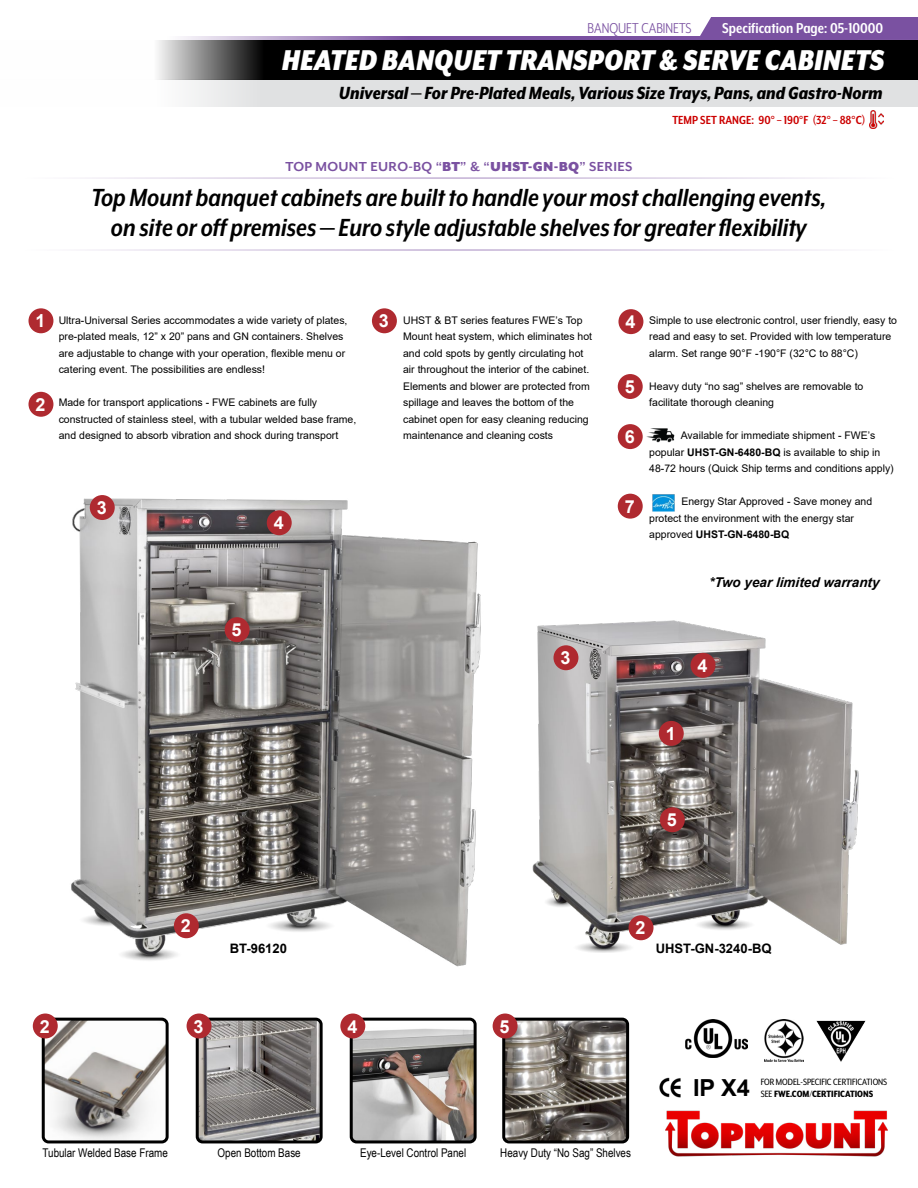
<style>
.page{position:relative;width:918px;height:1188px;background:#fff}
.page>*{position:absolute;margin:0;border:0;box-sizing:border-box;transform-origin:0 0}
.t1{font:italic 900 33px "Mr Eaves XL Mod Nar OT";color:#fff}
.t2{font:italic 700 28.5px/30px "Mr Eaves XL Mod Nar OT";color:#000;text-align:center}
.t3{font:700 23.55px "Arial";color:#000}
.t4{font:italic 800 20.25px "Mr Eaves XL Mod Nar OT";color:#000}
.t5{font:700 18px "Arial";color:#fff}
.t6{font:700 16.5px "Mr Eaves XL Mod Nar OT";color:#fff}
.t7{font:16.5px "Mr Eaves XL Mod Nar OT";color:#7a51a1}
.t8{font:700 15px "Mr Eaves XL Mod OT";letter-spacing:.02em;color:#7a51a1}
.t9{font:700 13.5px "Mr Eaves XL Mod Nar OT";color:#c00}
.t10{font:italic 700 13.5px "Arial";color:#000}
.t11{font:700 13.05px "Arial";color:#000}
.t12{font:12px "Arial Narrow";color:#000}
.t13{font:10.5px/16.5px "Arial";color:#000}
.t14{font:10.5px/12.6px "Mr Eaves XL Mod Nar OT";color:#000}
.s1{font-weight:700;font-style:normal}
.s2{font-weight:900}
.s3{font-style:normal}
.s4{font-weight:700}
.s5{font-weight:800}
</style>
<div class="page">
<img style="left:351px;top:1022px;width:122px;height:120px">
<div style="left:350px;top:1018px;width:127px;height:125px;border:3px solid #000;border-radius:5px"></div>
<img style="left:71px;top:495px;width:410px;height:472px">
<img style="left:532px;top:620px;width:327px;height:332px">
<img style="left:506px;top:1019px;width:122px;height:123px">
<div style="left:502px;top:1018px;width:127px;height:125px;border:3px solid #000;border-radius:5px"></div>
<div style="left:28px;top:308px;width:25px;height:25px;background:#af2a30;border-radius:50%"></div>
<div style="left:174px;top:913px;width:25px;height:25px;background:#af2a30;border-radius:50%"></div>
<div style="left:629px;top:915px;width:25px;height:25px;background:#af2a30;border-radius:50%"></div>
<div style="left:28px;top:392px;width:25px;height:25px;background:#af2a30;border-radius:50%"></div>
<div style="left:372px;top:308px;width:25px;height:25px;background:#af2a30;border-radius:50%"></div>
<div style="left:225px;top:617px;width:25px;height:25px;background:#af2a30;border-radius:50%"></div>
<div style="left:660px;top:807px;width:25px;height:25px;background:#af2a30;border-radius:50%"></div>
<div style="left:618px;top:309px;width:25px;height:25px;background:#af2a30;border-radius:50%"></div>
<div style="left:691px;top:653px;width:24px;height:25px;background:#af2a30;border-radius:50%"></div>
<div style="left:267px;top:510px;width:25px;height:25px;background:#af2a30;border-radius:50%"></div>
<div style="left:659px;top:721px;width:25px;height:25px;background:#af2a30;border-radius:50%"></div>
<div style="left:618px;top:374px;width:25px;height:25px;background:#af2a30;border-radius:50%"></div>
<div style="left:554px;top:645px;width:24px;height:25px;background:#af2a30;border-radius:50%"></div>
<div style="left:90px;top:495px;width:25px;height:25px;background:#af2a30;border-radius:50%"></div>
<div style="left:618px;top:424px;width:25px;height:25px;background:#af2a30;border-radius:50%"></div>
<div style="left:618px;top:494px;width:25px;height:25px;background:#af2a30;border-radius:50%"></div>
<img style="left:197px;top:1022px;width:122px;height:120px">
<div style="left:196px;top:1018px;width:127px;height:125px;border:3px solid #000;border-radius:5px"></div>
<div style="left:187px;top:1014px;width:25px;height:24px;background:#af2a30;border-radius:50%"></div>
<div style="left:340px;top:1014px;width:25px;height:24px;background:#af2a30;border-radius:50%"></div>
<div style="left:493px;top:1014px;width:25px;height:24px;background:#af2a30;border-radius:50%"></div>
<img style="left:43px;top:1022px;width:122px;height:120px">
<div style="left:42px;top:1018px;width:127px;height:125px;border:3px solid #000;border-radius:5px"></div>
<div style="left:33px;top:1014px;width:25px;height:24px;background:#af2a30;border-radius:50%"></div>
<img style="left:652px;top:494px;width:23px;height:17px">
<img style="left:646px;top:428px;width:29px;height:15px">
<img style="left:665px;top:1110px;width:223px;height:47px">
<img style="left:764px;top:1019px;width:40px;height:43px">
<img style="left:685px;top:1020px;width:63px;height:38px">
<img style="left:816px;top:1021px;width:50px;height:41px">
<div style="left:0;top:80px;width:918px;height:27px;background:linear-gradient(to right,#f6f7f7,#d7d8da)"></div>
<svg style="left:158px;top:40px;width:760px;height:39px;fill:#000"></svg>
<div style="left:700px;top:17px;width:218px;height:23px;background:#7a51a1"></div>
<svg style="left:181px;top:36px;width:677px;height:4px;fill:#7a51a1"></svg>
<hr style="left:278px;top:78px;width:640px;height:2px;background:#000">
<img style="left:869px;top:111px;width:14px;height:18px">
<svg style="left:85px;top:177px;width:749px;height:74px"></svg>
<img style="left:659px;top:1077px;width:22px;height:21px">
<h3 class="t7" style="left:588px;top:19px;width:106px">BANQUET CABINETS</h3>
<h3 class="t6" style="left:722px;top:19px;width:163px">Specification Page: 05-10000</h3>
<h1 class="t1" style="left:282px;top:44px;width:604px">HEATED BANQUET TRANSPORT &amp; SERVE CABINETS</h1>
<h3 class="t4" style="left:339px;top:83px;width:545px">Universal <span class="s1">—</span> For Pre-Plated Meals, Various Size Trays, Pans, and Gastro-Norm</h3>
<p class="t9" style="left:673px;top:113px;width:194px">TEMP SET RANGE: 90° – 190°F (32° – 88°C)</p>
<h3 class="t8" style="left:286px;top:159px;width:348px">TOP MOUNT EURO-BQ “<span class="s2">BT</span>” &amp; “<span class="s2">UHST-GN-BQ</span>” SERIES</h3>
<h2 class="t2" style="left:92px;top:183px;width:736px">Top Mount banquet cabinets are built to handle your most challenging events, on site or off premises <span class="s3">—</span> Euro style adjustable shelves for greater flexibility</h2>
<h3 class="t5" style="left:35px;top:308px;width:12px">1</h3>
<h3 class="t5" style="left:35px;top:392px;width:12px">2</h3>
<p class="t13" style="left:59px;top:312px;width:290px">Ultra-Universal Series accommodates a wide variety of plates, pre-plated meals, 12” x 20” pans and GN containers. Shelves are adjustable to change with your operation, flexible menu or catering event. The possibilities are endless!</p>
<p class="t13" style="left:59px;top:394px;width:299px">Made for transport applications - FWE cabinets are fully constructed of stainless steel, with a tubular welded base frame, and designed to absorb vibration and shock during transport</p>
<h3 class="t5" style="left:97px;top:495px;width:12px">3</h3>
<h3 class="t5" style="left:274px;top:510px;width:12px">4</h3>
<h3 class="t5" style="left:232px;top:617px;width:12px">5</h3>
<h3 class="t5" style="left:379px;top:308px;width:12px">3</h3>
<h3 class="t5" style="left:625px;top:309px;width:12px">4</h3>
<p class="t13" style="left:403px;top:312px;width:191px">UHST &amp; BT series features FWE’s Top Mount heat system, which eliminates hot and cold spots by gently circulating hot air throughout the interior of the cabinet.<br>Elements and blower are protected from spillage and leaves the bottom of the cabinet open for easy cleaning reducing maintenance and cleaning costs</p>
<p class="t13" style="left:649px;top:312px;width:249px">Simple to use electronic control, user friendly, easy to read and easy to set. Provided with low temperature alarm. Set range 90°F -190°F (32°C to 88°C)</p>
<h3 class="t5" style="left:625px;top:374px;width:12px">5</h3>
<p class="t13" style="left:649px;top:378px;width:216px">Heavy duty “no sag” shelves are removable to facilitate thorough cleaning</p>
<p class="t13" style="left:649px;top:427px;width:246px;text-indent:32px">Available for immediate shipment - FWE’s popular <span class="s4">UHST-GN-6480-BQ</span> is available to ship in<br>48-72 hours (Quick Ship terms and conditions apply)</p>
<p class="t13" style="left:649px;top:493px;width:224px;text-indent:32px">Energy Star Approved - Save money and protect the environment with the energy star approved <span class="s4">UHST-GN-6480-BQ</span></p>
<h3 class="t5" style="left:625px;top:424px;width:12px">6</h3>
<h3 class="t5" style="left:625px;top:494px;width:12px">7</h3>
<p class="t10" style="left:709px;top:574px;width:172px">*Two year limited warranty</p>
<h3 class="t5" style="left:560px;top:645px;width:12px">3</h3>
<h3 class="t5" style="left:666px;top:721px;width:12px">1</h3>
<h3 class="t5" style="left:698px;top:653px;width:12px">4</h3>
<h3 class="t5" style="left:667px;top:807px;width:12px">5</h3>
<h3 class="t5" style="left:40px;top:1014px;width:12px">2</h3>
<h3 class="t5" style="left:181px;top:913px;width:12px">2</h3>
<h3 class="t5" style="left:636px;top:915px;width:12px">2</h3>
<p class="t11" style="left:230px;top:940px;width:59px">BT-96120</p>
<p class="t11" style="left:656px;top:940px;width:118px">UHST-GN-3240-BQ</p>
<h3 class="t5" style="left:194px;top:1014px;width:12px">3</h3>
<h3 class="t5" style="left:347px;top:1014px;width:12px">4</h3>
<h3 class="t5" style="left:500px;top:1014px;width:12px">5</h3>
<h3 class="t3" style="left:693px;top:1071px;width:59px">IP X4</h3>
<p class="t14" style="left:761px;top:1075px;width:128px">FOR MODEL-SPECIFIC CERTIFICATIONS<br>SEE <span class="s5">FWE.COM/CERTIFICATIONS</span></p>
<p class="t12" style="left:43px;top:1144px;width:127px">Tubular Welded Base Frame</p>
<p class="t12" style="left:218px;top:1143px;width:85px">Open Bottom Base</p>
<p class="t12" style="left:500px;top:1143px;width:132px">Heavy Duty “No Sag” Shelves</p>
<p class="t12" style="left:360px;top:1143px;width:108px">Eye-Level Control Panel</p>
</div>
